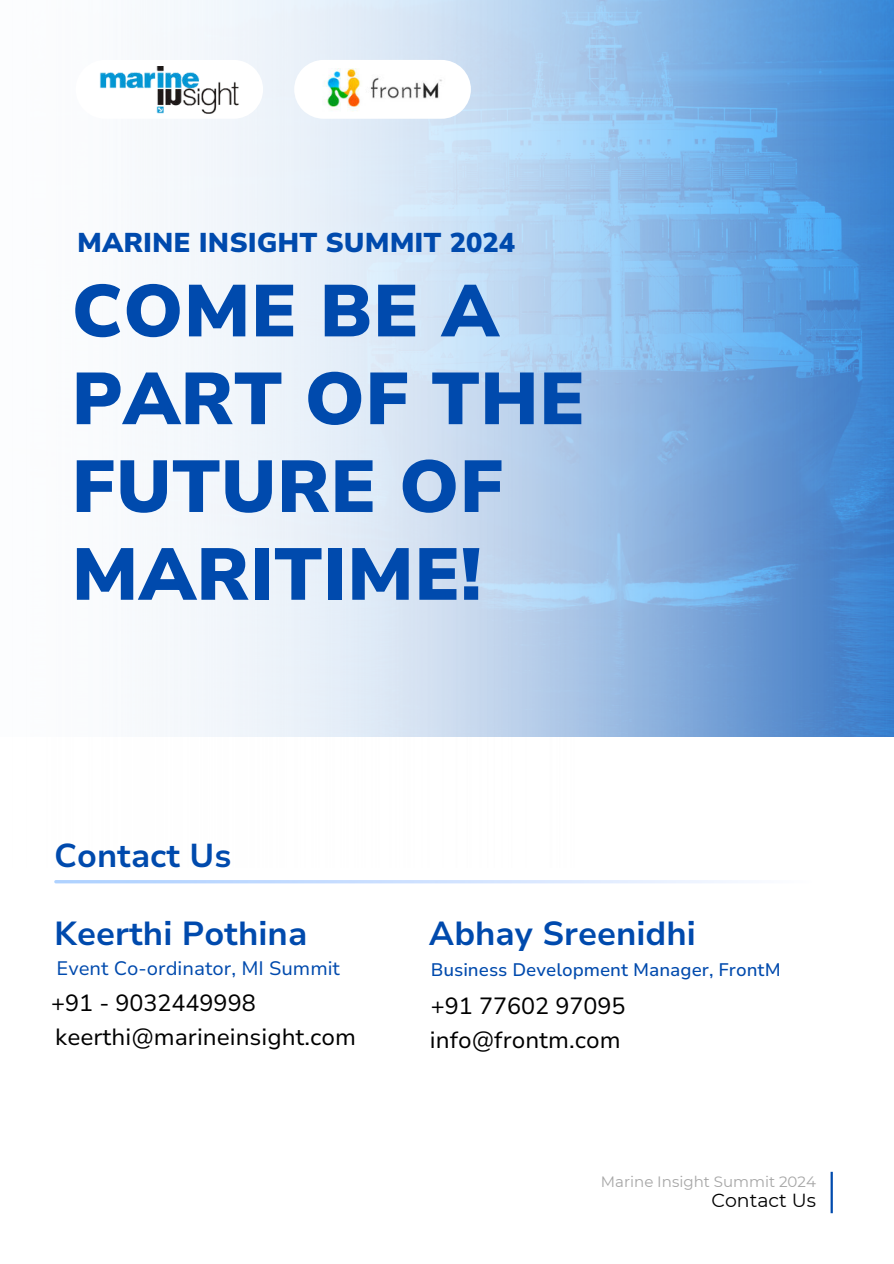
<style>
.page{position:relative;width:894px;height:1264px;background:#fff}
.page>*{position:absolute;margin:0;border:0;box-sizing:border-box;transform-origin:0 0}
.t1{font:900 73.2px/87.8px "Nunito Sans 10 pt";color:#004aad}
.t2{font:700 33.3px "Nunito Sans 10 pt";color:#004aad}
.t3{font:700 33px "Nunito Sans 10 pt";color:#004aad}
.t4{font:900 27.15px "Nunito Sans 10 pt";color:#004aad}
.t5{font:23.4px "Nunito Sans 10 pt";color:#000}
.t6{font:19.5px "Nunito Sans 10 pt";color:#004aad}
.t7{font:18.9px "Montserrat";color:#000}
.t8{font:500 18.15px "Nunito Sans 10 pt";color:#004aad}
.t9{font:15px "Montserrat";color:#a6a6a6}
</style>
<div class="page">
<hr style="left:830px;top:1171px;width:2px;height:42px;background:#004aad">
<img style="left:166px;top:0;width:727px;height:737px">
<hr style="left:56px;top:880px;width:753px;height:3px;background:#bfbfbf">
<svg style="left:166px;top:60px;width:97px;height:59px"></svg>
<img style="left:99px;top:66px;width:140px;height:48px">
<img style="left:294px;top:60px;width:177px;height:58px">
<p class="t4" style="left:77px;top:223px;width:439px">MARINE INSIGHT SUMMIT 2024</p>
<h1 class="t1" style="left:71px;top:264px;width:515px">COME BE A<br>PART OF THE<br>FUTURE OF<br>MARITIME!</h1>
<h3 class="t3" style="left:54px;top:832px;width:179px">Contact Us</h3>
<h2 class="t2" style="left:54px;top:909px;width:254px">Keerthi Pothina</h2>
<h2 class="t2" style="left:429px;top:909px;width:268px">Abhay Sreenidhi</h2>
<p class="t6" style="left:57px;top:955px;width:285px">Event Co-ordinator, MI Summit</p>
<p class="t8" style="left:430px;top:956px;width:351px">Business Development Manager, FrontM</p>
<p class="t5" style="left:51px;top:986px;width:206px">+91 - 9032449998</p>
<p class="t5" style="left:430px;top:989px;width:196px">+91 77602 97095</p>
<p class="t5" style="left:55px;top:1020px;width:302px">keerthi@marineinsight.com</p>
<p class="t5" style="left:430px;top:1023px;width:192px">info@frontm.com</p>
<p class="t9" style="left:600px;top:1171px;width:216px">Marine Insight Summit 2024</p>
<p class="t7" style="left:711px;top:1187px;width:106px">Contact Us</p>
</div>
